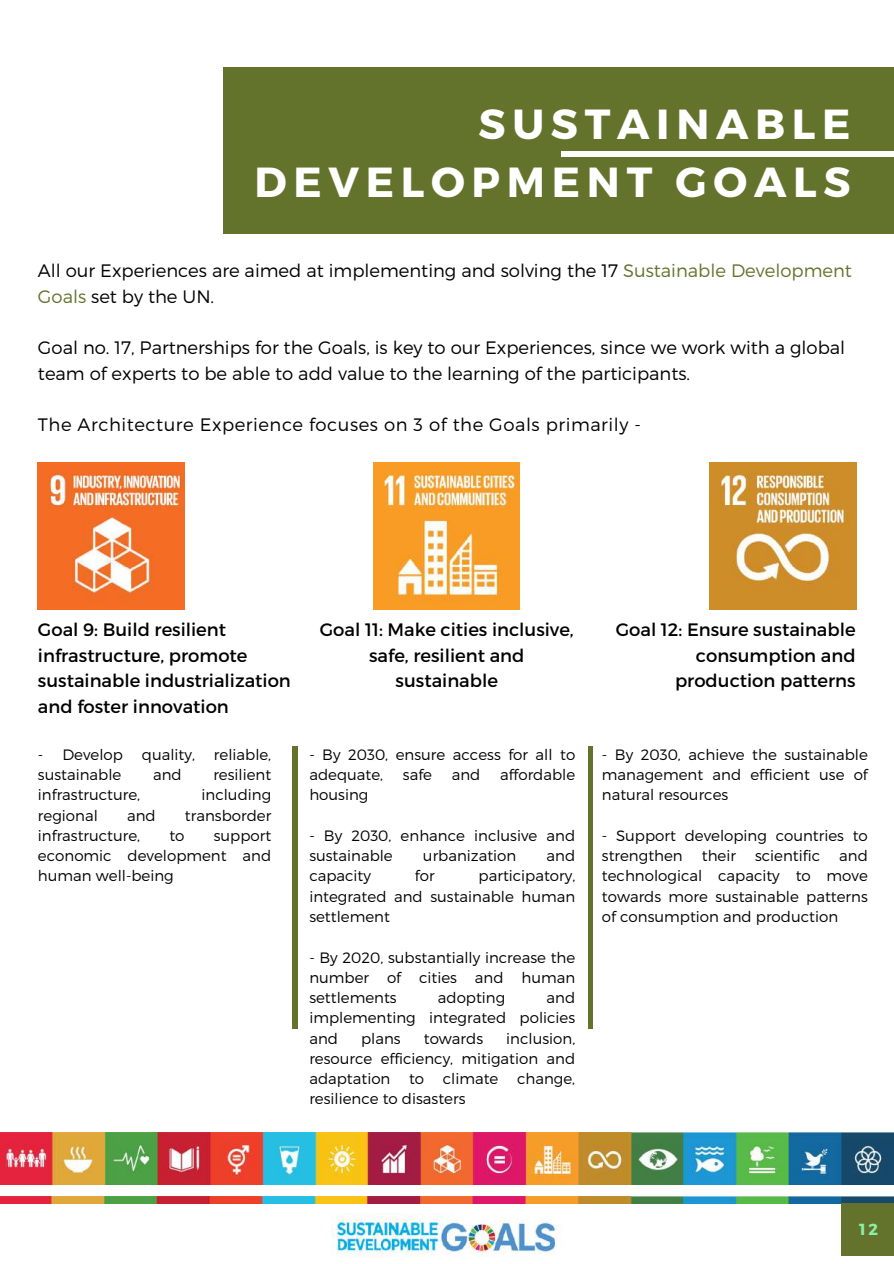
<style>
.page{position:relative;width:894px;height:1264px;background:#fff}
.page>*{position:absolute;margin:0;border:0;box-sizing:border-box;transform-origin:0 0}
.t1{font:700 42px/58.5px "Montserrat";letter-spacing:.16em;color:#fff;text-align:right}
.t2{font:300 18px/25.5px "Montserrat";color:#000}
.t3{font:18px/25.5px "Montserrat";color:#000}
.t4{font:300 18px "Montserrat";letter-spacing:.03em;color:#000}
.t5{font:700 16.05px "Montserrat";color:#8beea5}
.t6{font:300 15px/20.2px "Montserrat";color:#000;text-align:justify}
.s1{color:#63732c}
</style>
<div class="page">
<div style="left:223px;top:67px;width:546px;height:167px;background:#63732c"></div>
<div style="left:348px;top:67px;width:545px;height:167px;background:#63732c"></div>
<hr style="left:561px;top:152px;width:282px;height:4px;background:#fff">
<hr style="left:637px;top:152px;width:256px;height:4px;background:#fff">
<img style="left:38px;top:462px;width:146px;height:147px">
<img style="left:373px;top:462px;width:146px;height:147px">
<img style="left:709px;top:462px;width:146px;height:147px">
<img style="left:331px;top:1213px;width:231px;height:44px">
<img style="left:0;top:1132px;width:893px;height:52px">
<img style="left:0;top:1196px;width:893px;height:7px">
<div style="left:841px;top:1203px;width:52px;height:52px;background:#63732c"></div>
<div style="left:292px;top:746px;width:5px;height:282px;background:#63732c"></div>
<hr style="left:588px;top:746px;width:4px;height:282px;background:#63732c">
<h1 class="t1" style="left:254px;top:92px;width:597px">SUSTAINABLE<br>DEVELOPMENT GOALS</h1>
<p class="t2" style="left:38px;top:257px;width:815px">All our Experiences are aimed at implementing and solving the 17 <span class="s1">Sustainable Development<br>Goals</span> set by the UN.</p>
<p class="t2" style="left:38px;top:334px;width:808px">Goal no. 17, Partnerships for the Goals, is key to our Experiences, since we work with a global team of experts to be able to add value to the learning of the participants.</p>
<p class="t4" style="left:38px;top:412px;width:604px">The Architecture Experience focuses on 3 of the Goals primarily -</p>
<p class="t3" style="left:38px;top:616px;width:254px">Goal 9: Build resilient infrastructure, promote sustainable industrialization and foster innovation</p>
<p class="t3" style="left:320px;top:616px;width:255px;text-align:center">Goal 11: Make cities inclusive, safe, resilient and sustainable</p>
<p class="t3" style="left:615px;top:616px;width:241px;text-align:right">Goal 12: Ensure sustainable consumption and production patterns</p>
<p class="t6" style="left:38px;top:743px;width:86px">- Develop</p>
<p class="t6" style="left:142px;top:743px;width:55px">quality,</p>
<p class="t6" style="left:214px;top:743px;width:59px">reliable,</p>
<p class="t6" style="left:38px;top:764px;width:85px">sustainable</p>
<p class="t6" style="left:153px;top:764px;width:30px">and</p>
<p class="t6" style="left:213px;top:764px;width:59px">resilient</p>
<p class="t6" style="left:38px;top:784px;width:104px">infrastructure,</p>
<p class="t6" style="left:201px;top:784px;width:71px">including</p>
<p class="t6" style="left:38px;top:804px;width:61px">regional</p>
<p class="t6" style="left:127px;top:804px;width:30px">and</p>
<p class="t6" style="left:185px;top:804px;width:88px">transborder</p>
<p class="t6" style="left:38px;top:824px;width:104px">infrastructure,</p>
<p class="t6" style="left:169px;top:824px;width:17px">to</p>
<p class="t6" style="left:38px;top:824px;width:235px;text-indent:176px">support economic development and human well-being</p>
<p class="t6" style="left:309px;top:743px;width:267px">- By 2030, ensure access for all to adequate,</p>
<p class="t6" style="left:403px;top:764px;width:31px">safe</p>
<p class="t6" style="left:451px;top:764px;width:30px">and</p>
<p class="t6" style="left:500px;top:764px;width:77px">affordable</p>
<p class="t6" style="left:309px;top:784px;width:61px">housing</p>
<p class="t6" style="left:309px;top:824px;width:267px">- By 2030, enhance inclusive and sustainable</p>
<p class="t6" style="left:423px;top:845px;width:95px">urbanization</p>
<p class="t6" style="left:546px;top:845px;width:30px">and</p>
<p class="t6" style="left:309px;top:865px;width:63px">capacity</p>
<p class="t6" style="left:415px;top:865px;width:21px">for</p>
<p class="t6" style="left:309px;top:865px;width:267px;text-indent:169px">participatory, integrated and sustainable human settlement</p>
<p class="t6" style="left:309px;top:946px;width:267px">- By 2020, substantially increase the number of cities and human settlements</p>
<p class="t6" style="left:309px;top:986px;width:267px;text-indent:237px">and implementing integrated policies and</p>
<p class="t6" style="left:438px;top:986px;width:69px">adopting</p>
<p class="t6" style="left:309px;top:1027px;width:267px;text-indent:197px">inclusion, resource efficiency, mitigation and adaptation to climate change, resilience to disasters</p>
<p class="t6" style="left:361px;top:1027px;width:41px">plans</p>
<p class="t6" style="left:423px;top:1027px;width:61px">towards</p>
<p class="t6" style="left:601px;top:743px;width:267px">- By 2030, achieve the sustainable management and efficient use of natural resources</p>
<p class="t6" style="left:601px;top:824px;width:267px">- Support developing countries to strengthen</p>
<p class="t6" style="left:701px;top:845px;width:36px">their</p>
<p class="t6" style="left:754px;top:845px;width:66px">scientific</p>
<p class="t6" style="left:601px;top:845px;width:267px;text-indent:237px">and technological capacity to move towards more sustainable patterns of consumption and production</p>
<p class="t5" style="left:859px;top:1218px;width:20px">12</p>
</div>
